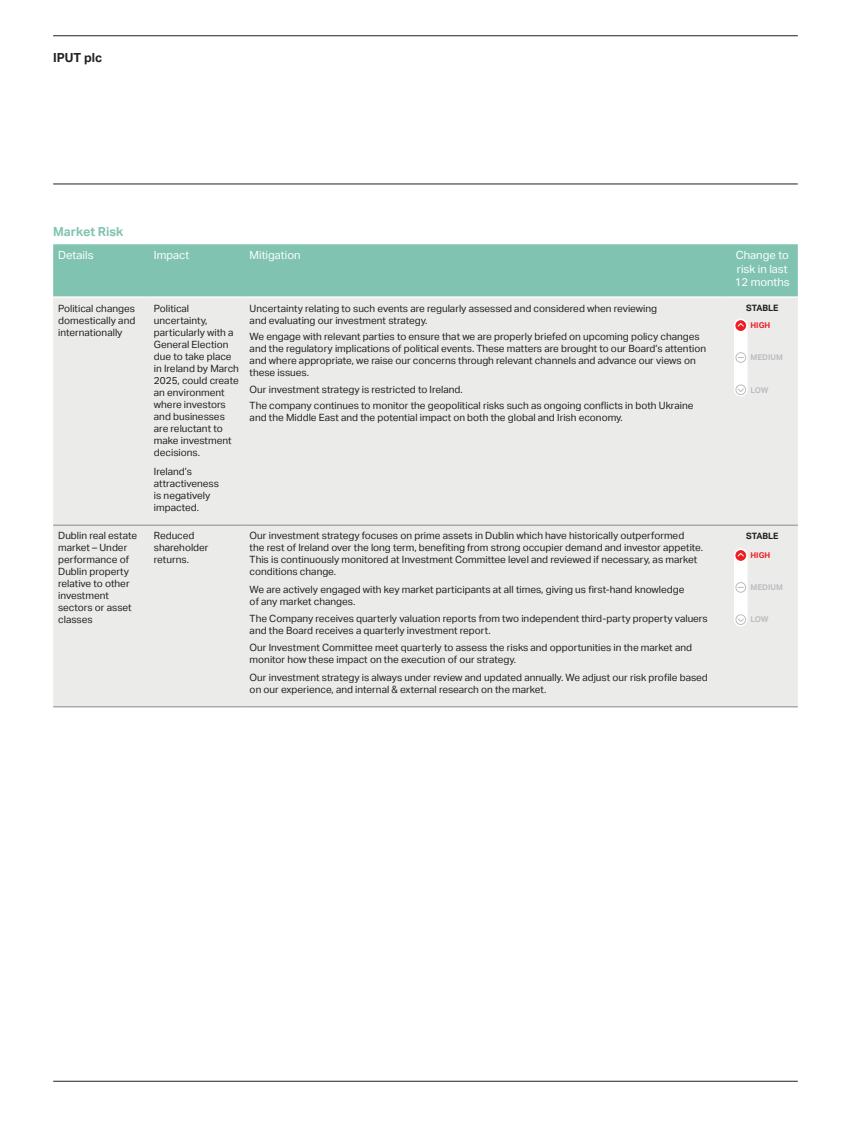
<style>
.page{position:relative;width:851px;height:1134px;background:#fff}
.page>*{position:absolute;margin:0;border:0;box-sizing:border-box;transform-origin:0 0}
.K_-_Body_Heading_FIN{font:700 12.5px "Aktiv Grotesk";color:#81c3b1}
.t1{font:700 12.5px "Aktiv Grotesk";color:#231f20}
.K___Body_2019{font:11.25px/13.5px "Aktiv Grotesk";color:#fff}
.K___Body_2019-2{font:10px/12px "Aktiv Grotesk";color:#231f20}
.K___Body_2019-3{font:700 8.75px "Aktiv Grotesk";color:#231f20}
.K___Body_2019-4{font:700 8px "Aktiv Grotesk";color:#bcbdc0}
.K___Body_2019-5{font:700 8px "Aktiv Grotesk";color:#ee1d23}
</style>
<div class="page">
<div style="left:53px;top:244px;width:744px;height:52px;background:#81c3b1"></div>
<div style="left:53px;top:298px;width:744px;height:409px;background:#ebecea"></div>
<div style="left:53px;top:526px;width:673px;height:181px;background:#ebecea"></div>
<hr style="left:53px;top:525px;width:96px;height:1px;background:#86898f">
<hr style="left:149px;top:525px;width:95px;height:1px;background:#86898f">
<hr style="left:244px;top:525px;width:482px;height:1px;background:#86898f">
<hr style="left:726px;top:525px;width:71px;height:1px;background:#86898f">
<hr style="left:53px;top:707px;width:96px;height:1px;background:#86898f">
<hr style="left:149px;top:707px;width:95px;height:1px;background:#86898f">
<hr style="left:244px;top:707px;width:482px;height:1px;background:#86898f">
<hr style="left:726px;top:707px;width:71px;height:1px;background:#86898f">
<div style="left:733px;top:318px;width:14px;height:78px;background:#fff;border-radius:7px"></div>
<div style="left:735px;top:352px;width:10px;height:11px;border:1px solid #bcbdc0;border-radius:50%"></div>
<div style="left:735px;top:321px;width:10px;height:9px;background:#ee1d23;border-radius:50%"></div>
<div style="left:735px;top:320px;width:10px;height:11px;border:1px solid #ee1d23;border-radius:50%"></div>
<svg style="left:737px;top:323px;width:7px;height:4px"></svg>
<div style="left:735px;top:385px;width:10px;height:10px;border:1px solid #bcbdc0;border-radius:50%"></div>
<svg style="left:738px;top:388px;width:6px;height:4px"></svg>
<div style="left:733px;top:548px;width:14px;height:78px;background:#fff;border-radius:7px"></div>
<div style="left:735px;top:582px;width:10px;height:11px;border:1px solid #bcbdc0;border-radius:50%"></div>
<div style="left:735px;top:551px;width:10px;height:9px;background:#ee1d23;border-radius:50%"></div>
<div style="left:735px;top:550px;width:10px;height:11px;border:1px solid #ee1d23;border-radius:50%"></div>
<svg style="left:737px;top:552px;width:7px;height:5px"></svg>
<div style="left:735px;top:614px;width:10px;height:11px;border:1px solid #bcbdc0;border-radius:50%"></div>
<svg style="left:738px;top:618px;width:6px;height:4px"></svg>
<hr style="left:53px;top:184px;width:744px;height:1px;background:#231f20">
<hr style="left:53px;top:35px;width:744px;height:1px;background:#231f20">
<hr style="left:53px;top:1081px;width:744px;height:1px;background:#231f20">
<p class="t1" style="left:53px;top:50px;width:51px">IPUT plc</p>
<p class="K_-_Body_Heading_FIN" style="left:53px;top:224px;width:72px">Market Risk</p>
<p class="K___Body_2019" style="left:58px;top:249px;width:37px">Details</p>
<p class="K___Body_2019" style="left:154px;top:249px;width:37px">Impact</p>
<p class="K___Body_2019" style="left:249px;top:249px;width:52px">Mitigation</p>
<p class="K___Body_2019" style="left:734px;top:249px;width:56px">Change to risk in last<br>12 months</p>
<p class="K___Body_2019-2" style="left:58px;top:302px;width:79px;text-align:justify">Political changes domestically and internationally</p>
<p class="K___Body_2019-2" style="left:154px;top:302px;width:86px">Political uncertainty, particularly with a<br>General Election due to take place in Ireland by March<br>2025, could create an environment where investors and businesses are reluctant to make investment decisions.</p>
<p class="K___Body_2019-2" style="left:154px;top:465px;width:67px">Ireland’s attractiveness is negatively impacted.</p>
<p class="K___Body_2019-3" style="left:746px;top:303px;width:34px">STABLE</p>
<p class="K___Body_2019-2" style="left:249px;top:302px;width:409px">Uncertainty relating to such events are regularly assessed and considered when reviewing and evaluating our investment strategy.</p>
<p class="K___Body_2019-2" style="left:249px;top:331px;width:458px">We engage with relevant parties to ensure that we are properly briefed on upcoming policy changes and the regulatory implications of political events. These matters are brought to our Board’s attention and where appropriate, we raise our concerns through relevant channels and advance our views on these issues.</p>
<p class="K___Body_2019-2" style="left:249px;top:383px;width:214px">Our investment strategy is restricted to Ireland.</p>
<p class="K___Body_2019-2" style="left:249px;top:400px;width:445px">The company continues to monitor the geopolitical risks such as ongoing conflicts in both Ukraine and the Middle East and the potential impact on both the global and Irish economy.</p>
<p class="K___Body_2019-5" style="left:750px;top:321px;width:21px">HIGH</p>
<p class="K___Body_2019-4" style="left:750px;top:353px;width:34px">MEDIUM</p>
<p class="K___Body_2019-4" style="left:750px;top:385px;width:20px">LOW</p>
<p class="K___Body_2019-2" style="left:58px;top:530px;width:80px">Dublin real estate market – Under performance of<br>Dublin property relative to other investment sectors or asset classes</p>
<p class="K___Body_2019-2" style="left:154px;top:530px;width:56px">Reduced shareholder returns.</p>
<p class="K___Body_2019-2" style="left:249px;top:530px;width:454px">Our investment strategy focuses on prime assets in Dublin which have historically outperformed<br>the rest of Ireland over the long term, benefiting from strong occupier demand and investor appetite.<br>This is continuously monitored at Investment Committee level and reviewed if necessary, as market conditions change.</p>
<p class="K___Body_2019-2" style="left:249px;top:583px;width:436px">We are actively engaged with key market participants at all times, giving us first-hand knowledge of any market changes.</p>
<p class="K___Body_2019-2" style="left:249px;top:613px;width:459px">The Company receives quarterly valuation reports from two independent third-party property valuers and the Board receives a quarterly investment report.</p>
<p class="K___Body_2019-2" style="left:249px;top:642px;width:444px">Our Investment Committee meet quarterly to assess the risks and opportunities in the market and monitor how these impact on the execution of our strategy.</p>
<p class="K___Body_2019-2" style="left:249px;top:671px;width:459px">Our investment strategy is always under review and updated annually. We adjust our risk profile based on our experience, and internal &amp; external research on the market.</p>
<p class="K___Body_2019-3" style="left:746px;top:530px;width:34px">STABLE</p>
<p class="K___Body_2019-5" style="left:750px;top:551px;width:21px">HIGH</p>
<p class="K___Body_2019-4" style="left:750px;top:583px;width:34px">MEDIUM</p>
<p class="K___Body_2019-4" style="left:750px;top:615px;width:20px">LOW</p>
</div>
